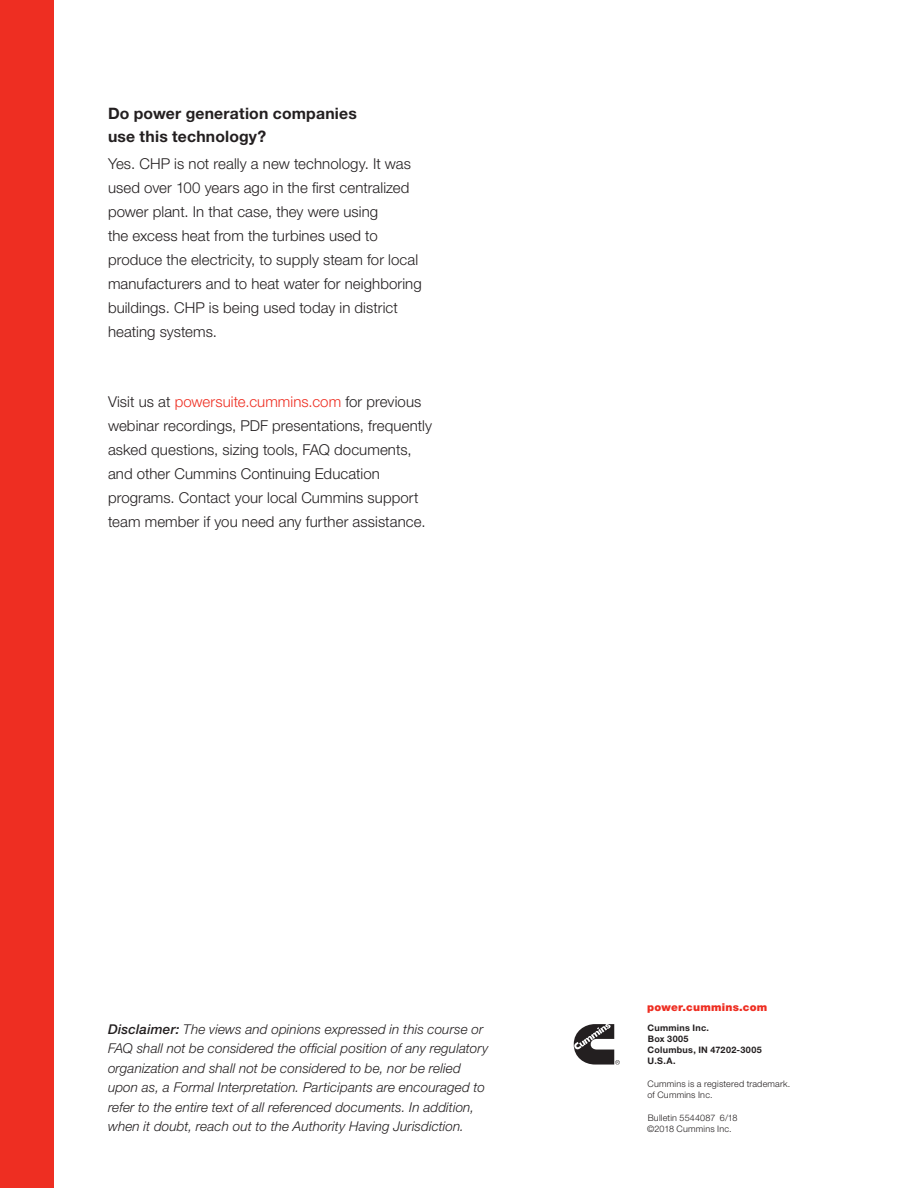
<style>
.page{position:relative;width:918px;height:1188px;background:#fff}
.page>*{position:absolute;margin:0;border:0;box-sizing:border-box;transform-origin:0 0}
.Questions_10_5{font:700 15.75px/22.5px "Helvetica Neue LT Std";letter-spacing:.01em;color:#231f20}
.Body_Copy_10_16{font:300 15px/24px "Helvetica Neue LT Std";letter-spacing:.005em;color:#231f20}
.Disclaimer{font:italic 300 13.5px/19.5px "Helvetica Neue LT Std";letter-spacing:.01em;color:#231f20}
.Copyright_Bulletin{font:900 10.8px "Helvetica Neue LT Std";letter-spacing:.02em;color:#ee2e22}
.Copyright_Bulletin-2{font:300 9px/11.2px "Helvetica Neue LT Std";letter-spacing:.02em;color:#231f20}
.Copyright_Bulletin-3{font:700 9px/11.2px "Helvetica Neue LT Std";letter-spacing:.03em;color:#231f20}
.s1{color:#ee2e22}
.s2{font-weight:500}
</style>
<div class="page">
<div style="left:0;top:0;width:54px;height:1188px;background:#ee2e22"></div>
<svg style="left:574px;top:1024px;width:46px;height:41px"></svg>
<p class="Questions_10_5" style="left:108px;top:102px;width:250px">Do power generation companies use this technology?</p>
<p class="Body_Copy_10_16" style="left:108px;top:151px;width:315px">Yes. CHP is not really a new technology. It was used over 100 years ago in the first centralized power plant. In that case, they were using<br>the excess heat from the turbines used to produce the electricity, to supply steam for local manufacturers and to heat water for neighboring buildings. CHP is being used today in district heating systems.</p>
<p class="Body_Copy_10_16" style="left:108px;top:389px;width:325px">Visit us at <span class="s1">powersuite.cummins.com</span> for previous webinar recordings, PDF presentations, frequently asked questions, sizing tools, FAQ documents, and other Cummins Continuing Education programs. Contact your local Cummins support team member if you need any further assistance.</p>
<p class="Disclaimer" style="left:108px;top:1019px;width:382px"><span class="s2">Disclaimer:</span> The views and opinions expressed in this course or FAQ shall not be considered the official position of any regulatory organization and shall not be considered to be, nor be relied upon as, a Formal Interpretation. Participants are encouraged to refer to the entire text of all referenced documents. In addition, when it doubt, reach out to the Authority Having Jurisdiction.</p>
<p class="Copyright_Bulletin" style="left:647px;top:1000px;width:122px">power.cummins.com</p>
<p class="Copyright_Bulletin-3" style="left:647px;top:1022px;width:63px">Cummins Inc.<br>Box 3005</p>
<p class="Copyright_Bulletin-3" style="left:647px;top:1044px;width:116px">Columbus, IN 47202-3005<br>U.S.A.</p>
<p class="Copyright_Bulletin-2" style="left:647px;top:1078px;width:144px">Cummins is a registered trademark. of Cummins Inc.</p>
<p class="Copyright_Bulletin-2" style="left:648px;top:1112px;width:91px">Bulletin 5544087 6/18</p>
<p class="Copyright_Bulletin-2" style="left:647px;top:1123px;width:86px">©2018 Cummins Inc.</p>
</div>
